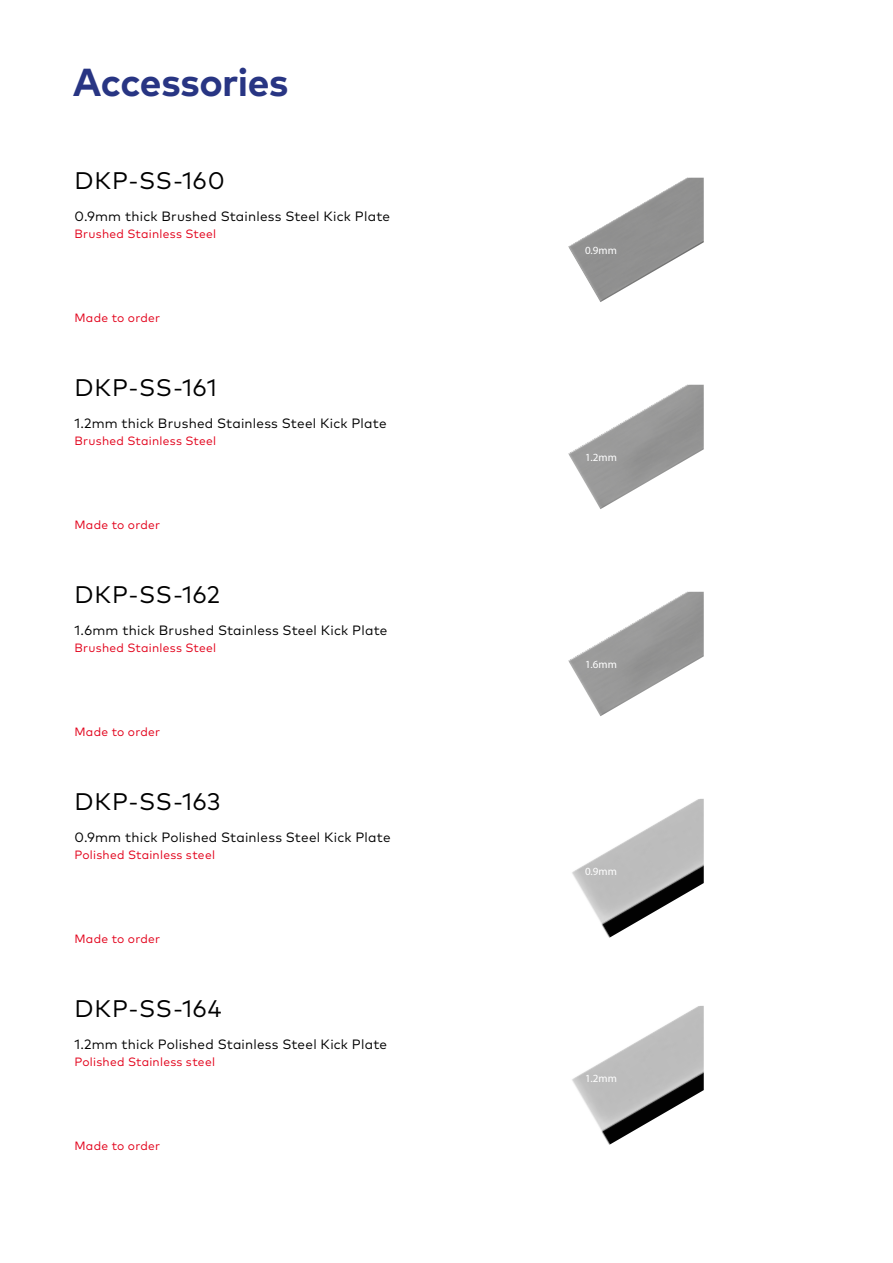
<style>
.page{position:relative;width:893px;height:1263px;background:#fff}
.page>*{position:absolute;margin:0;border:0;box-sizing:border-box;transform-origin:0 0}
.t1{font:700 39px "Mark Pro";letter-spacing:-.015em;color:#283583}
.t2{font:24px "Mark Pro";letter-spacing:.025em;color:#000}
.t3{font:13.5px "Mark Pro";letter-spacing:.015em;color:#000}
.t4{font:12px "Mark Pro";letter-spacing:.025em;color:#e2001a}
.t5{font:10.95px "Myriad Pro";color:#fff}
</style>
<div class="page">
<img style="left:568px;top:178px;width:136px;height:124px">
<img style="left:568px;top:385px;width:136px;height:124px">
<img style="left:568px;top:592px;width:136px;height:124px">
<img style="left:572px;top:799px;width:132px;height:139px">
<img style="left:572px;top:1006px;width:132px;height:139px">
<h1 class="t1" style="left:73px;top:53px;width:217px">Accessories</h1>
<h2 class="t2" style="left:74px;top:163px;width:152px">DKP-SS-160</h2>
<p class="t3" style="left:74px;top:206px;width:317px">0.9mm thick Brushed Stainless Steel Kick Plate</p>
<p class="t4" style="left:74px;top:224px;width:143px">Brushed Stainless Steel</p>
<p class="t4" style="left:74px;top:309px;width:87px">Made to order</p>
<h2 class="t2" style="left:74px;top:370px;width:144px">DKP-SS-161</h2>
<p class="t3" style="left:74px;top:413px;width:314px">1.2mm thick Brushed Stainless Steel Kick Plate</p>
<p class="t4" style="left:74px;top:431px;width:143px">Brushed Stainless Steel</p>
<p class="t4" style="left:74px;top:516px;width:87px">Made to order</p>
<h2 class="t2" style="left:74px;top:577px;width:147px">DKP-SS-162</h2>
<p class="t3" style="left:74px;top:620px;width:315px">1.6mm thick Brushed Stainless Steel Kick Plate</p>
<p class="t4" style="left:74px;top:638px;width:143px">Brushed Stainless Steel</p>
<p class="t4" style="left:74px;top:723px;width:87px">Made to order</p>
<h2 class="t2" style="left:74px;top:784px;width:148px">DKP-SS-163</h2>
<p class="t3" style="left:74px;top:827px;width:318px">0.9mm thick Polished Stainless Steel Kick Plate</p>
<p class="t4" style="left:74px;top:845px;width:142px">Polished Stainless steel</p>
<p class="t4" style="left:74px;top:930px;width:87px">Made to order</p>
<h2 class="t2" style="left:74px;top:991px;width:149px">DKP-SS-164</h2>
<p class="t3" style="left:74px;top:1034px;width:314px">1.2mm thick Polished Stainless Steel Kick Plate</p>
<p class="t4" style="left:74px;top:1052px;width:142px">Polished Stainless steel</p>
<p class="t4" style="left:74px;top:1137px;width:87px">Made to order</p>
<p class="t5" style="left:585px;top:244px;width:33px">0.9mm</p>
<p class="t5" style="left:585px;top:451px;width:33px">1.2mm</p>
<p class="t5" style="left:585px;top:658px;width:33px">1.6mm</p>
<p class="t5" style="left:585px;top:865px;width:33px">0.9mm</p>
<p class="t5" style="left:585px;top:1072px;width:33px">1.2mm</p>
</div>
